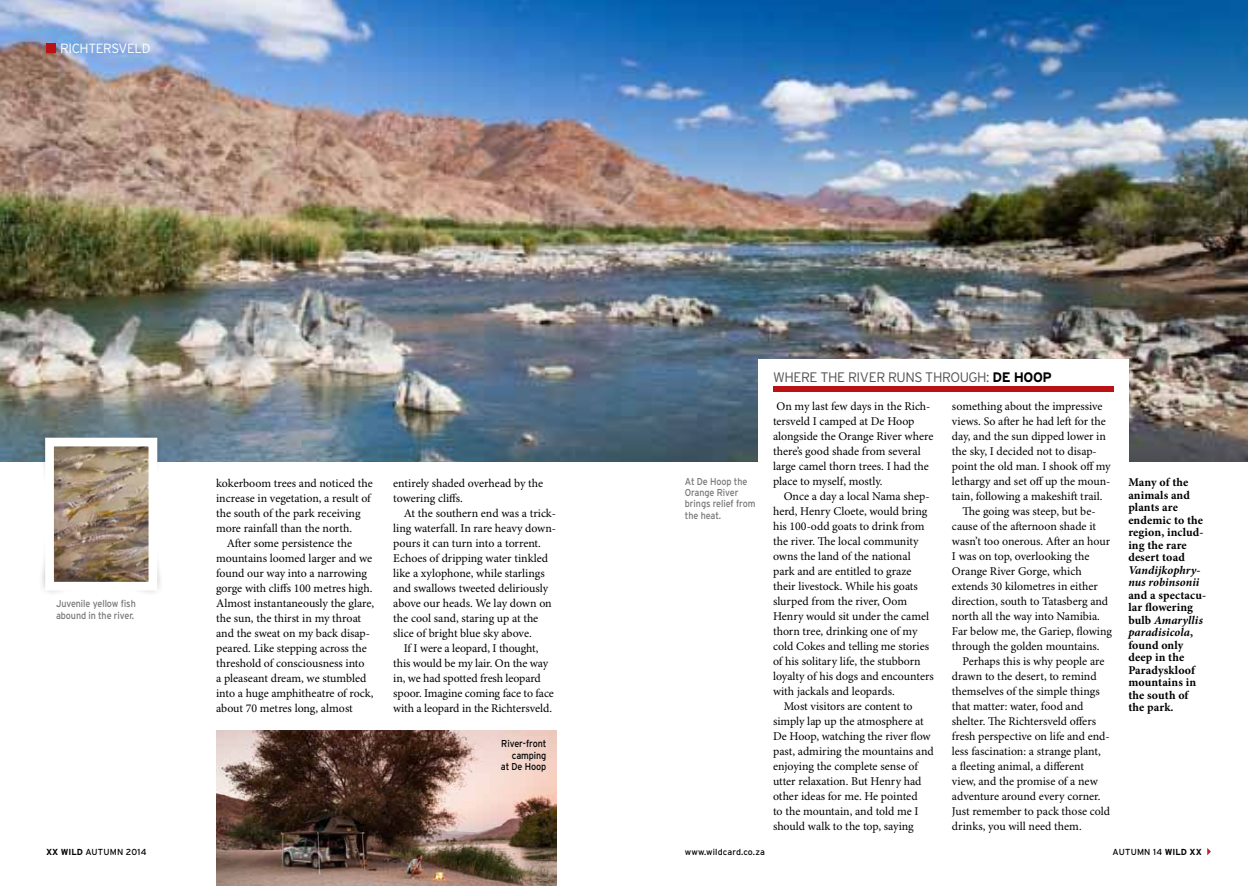
<style>
.page{position:relative;width:1248px;height:886px;background:#fff}
.page>*{position:absolute;margin:0;border:0;box-sizing:border-box;transform-origin:0 0}
.t1{font:300 13.75px "Interstate";color:#525254}
.t2{font:300 13.38px "Interstate";letter-spacing:-.03em;color:#fff}
.t3{font:11.88px/15px "Minion Pro";letter-spacing:-.005em;color:#000}
.t4{font:700 11.88px/12.5px "Minion Pro";letter-spacing:.01em;color:#000}
.t5{font:italic 700 11.88px/12.5px "Minion Pro";letter-spacing:.005em;color:#000}
.t6{font:10px/11.2px "Interstate";letter-spacing:-.01em;color:#757678;scale:.9 1}
.t7{font:10px/11.2px "Interstate";letter-spacing:-.01em;color:#000;text-align:right;scale:.9 1}
.t8{font:8.75px "Interstate";letter-spacing:.02em;color:#000}
.s1{font-weight:700;color:#000}
.s2{font-style:italic}
.s3{font-weight:700}
</style>
<div class="page">
<img style="left:0;top:0;width:1247px;height:462px">
<div style="left:758px;top:359px;width:369px;height:239px;background:#fff"></div>
<div style="left:46px;top:43px;width:10px;height:10px;background:#ba1115"></div>
<div style="left:773px;top:386px;width:339px;height:5px;background:#ba1115"></div>
<div style="left:38px;top:430px;width:126px;height:168px;background:#000;opacity:.8"></div>
<img style="left:55px;top:448px;width:92px;height:132px">
<div style="left:45px;top:438px;width:112px;height:152px;border:9px solid #fff"></div>
<img style="left:216px;top:731px;width:340px;height:155px">
<svg style="left:1207px;top:848px;width:3px;height:7px"></svg>
<p class="t2" style="left:60px;top:41px;width:92px">RICHTERSVELD</p>
<p class="t6" style="left:56px;top:598px;width:90px">Juvenile yellow fish abound in the river.</p>
<p class="t3" style="left:216px;top:476px;width:158px">kokerboom trees and noticed the</p>
<p class="t3" style="left:216px;top:491px;width:156px">increase in vegetation, a result of</p>
<p class="t3" style="left:216px;top:506px;width:146px">the south of the park receiving</p>
<p class="t3" style="left:216px;top:521px;width:137px">more rainfall than the north.</p>
<p class="t3" style="left:227px;top:536px;width:127px">After some persistence the</p>
<p class="t3" style="left:216px;top:551px;width:158px">mountains loomed larger and we</p>
<p class="t3" style="left:216px;top:566px;width:152px">found our way into a narrowing</p>
<p class="t3" style="left:216px;top:581px;width:158px">gorge with cliffs 100 metres high.</p>
<p class="t3" style="left:216px;top:596px;width:159px">Almost instantaneously the glare,</p>
<p class="t3" style="left:216px;top:611px;width:147px">the sun, the thirst in my throat</p>
<p class="t3" style="left:216px;top:626px;width:155px">and the sweat on my back disap-</p>
<p class="t3" style="left:216px;top:641px;width:152px">peared. Like stepping across the</p>
<p class="t3" style="left:216px;top:656px;width:150px">threshold of consciousness into</p>
<p class="t3" style="left:216px;top:671px;width:152px">a pleaseant dream, we stumbled</p>
<p class="t3" style="left:216px;top:686px;width:159px">into a huge amphitheatre of rock,</p>
<p class="t3" style="left:216px;top:701px;width:138px">about 70 metres long, almost</p>
<p class="t3" style="left:393px;top:476px;width:151px">entirely shaded overhead by the towering cliffs.</p>
<p class="t3" style="left:393px;top:506px;width:164px;text-indent:11px">At the southern end was a trick&shy;ling waterfall. In rare heavy down&shy;pours it can turn into a torrent.<br>Echoes of dripping water tinkled like a xylophone, while starlings and swallows tweeted deliriously above our heads. We lay down on the cool sand, staring up at the slice of bright blue sky above.</p>
<p class="t3" style="left:393px;top:641px;width:162px;text-indent:11px">If I were a leopard, I thought, this would be my lair. On the way in, we had spotted fresh leopard spoor. Imagine coming face to face with a leopard in the Richtersveld.</p>
<p class="t7" style="left:501px;top:738px;width:52px">River-front camping<br>at De Hoop</p>
<p class="t6" style="left:685px;top:476px;width:80px">At De Hoop the<br>Orange River brings relief from the heat.</p>
<p class="t1" style="left:773px;top:370px;width:10px">WHERE</p>
<p class="t1" style="left:820px;top:370px;width:9px">THE</p>
<p class="t1" style="left:848px;top:370px;width:17px">RIVER</p>
<p class="t1" style="left:888px;top:370px;width:165px">RUNS THROUGH: <span class="s1">DE HOOP</span></p>
<p class="t3" style="left:773px;top:399px;width:162px">On my last few days in the Rich&shy;tersveld I camped at De Hoop alongside the Orange River where there’s good shade from several large camel thorn trees. I had the place to myself, mostly.</p>
<p class="t3" style="left:783px;top:489px;width:147px">Once a day a local Nama shep-</p>
<p class="t3" style="left:773px;top:504px;width:156px">herd, Henry Cloete, would bring</p>
<p class="t3" style="left:773px;top:519px;width:153px">his 100-odd goats to drink from</p>
<p class="t3" style="left:773px;top:534px;width:147px">the river. The local community</p>
<p class="t3" style="left:773px;top:549px;width:139px">owns the land of the national</p>
<p class="t3" style="left:773px;top:564px;width:140px">park and are entitled to graze</p>
<p class="t3" style="left:773px;top:579px;width:146px">their livestock. While his goats</p>
<p class="t3" style="left:773px;top:594px;width:136px">slurped from the river, Oom</p>
<p class="t3" style="left:773px;top:609px;width:157px">Henry would sit under the camel</p>
<p class="t3" style="left:773px;top:624px;width:146px">thorn tree, drinking one of my</p>
<p class="t3" style="left:773px;top:639px;width:158px">cold Cokes and telling me stories</p>
<p class="t3" style="left:773px;top:654px;width:149px">of his solitary life, the stubborn</p>
<p class="t3" style="left:773px;top:669px;width:162px">loyalty of his dogs and encounters</p>
<p class="t3" style="left:773px;top:684px;width:123px">with jackals and leopards.</p>
<p class="t3" style="left:783px;top:699px;width:130px">Most visitors are content to</p>
<p class="t3" style="left:773px;top:714px;width:152px">simply lap up the atmosphere at</p>
<p class="t3" style="left:773px;top:729px;width:159px">De Hoop, watching the river flow</p>
<p class="t3" style="left:773px;top:744px;width:162px">past, admiring the mountains and</p>
<p class="t3" style="left:773px;top:759px;width:146px">enjoying the complete sense of</p>
<p class="t3" style="left:773px;top:774px;width:150px">utter relaxation. But Henry had</p>
<p class="t3" style="left:773px;top:789px;width:146px">other ideas for me. He pointed</p>
<p class="t3" style="left:773px;top:804px;width:147px">to the mountain, and told me I</p>
<p class="t3" style="left:773px;top:819px;width:142px">should walk to the top, saying</p>
<p class="t3" style="left:951px;top:399px;width:152px">something about the impressive</p>
<p class="t3" style="left:951px;top:414px;width:155px">views. So after he had left for the</p>
<p class="t3" style="left:951px;top:429px;width:155px">day, and the sun dipped lower in</p>
<p class="t3" style="left:951px;top:444px;width:146px">the sky, I decided not to disap-</p>
<p class="t3" style="left:951px;top:459px;width:160px">point the old man. I shook off my</p>
<p class="t3" style="left:951px;top:474px;width:160px">lethargy and set off up the moun-</p>
<p class="t3" style="left:951px;top:489px;width:152px">tain, following a makeshift trail.</p>
<p class="t3" style="left:962px;top:504px;width:135px">The going was steep, but be-</p>
<p class="t3" style="left:951px;top:519px;width:146px">cause of the afternoon shade it</p>
<p class="t3" style="left:951px;top:534px;width:160px">wasn’t too onerous. After an hour</p>
<p class="t3" style="left:951px;top:549px;width:139px">I was on top, overlooking the</p>
<p class="t3" style="left:951px;top:564px;width:131px">Orange River Gorge, which</p>
<p class="t3" style="left:951px;top:579px;width:147px">extends 30 kilometres in either</p>
<p class="t3" style="left:951px;top:594px;width:158px">direction, south to Tatasberg and</p>
<p class="t3" style="left:951px;top:609px;width:149px">north all the way into Namibia.</p>
<p class="t3" style="left:951px;top:624px;width:161px">Far below me, the Gariep, flowing</p>
<p class="t3" style="left:951px;top:639px;width:149px">through the golden mountains.</p>
<p class="t3" style="left:962px;top:654px;width:143px">Perhaps this is why people are</p>
<p class="t3" style="left:951px;top:669px;width:146px">drawn to the desert, to remind</p>
<p class="t3" style="left:951px;top:684px;width:149px">themselves of the simple things</p>
<p class="t3" style="left:951px;top:699px;width:133px">that matter: water, food and</p>
<p class="t3" style="left:951px;top:714px;width:146px">shelter. The Richtersveld offers</p>
<p class="t3" style="left:951px;top:729px;width:159px">fresh perspective on life and end-</p>
<p class="t3" style="left:951px;top:744px;width:150px">less fascination: a strange plant,</p>
<p class="t3" style="left:951px;top:759px;width:134px">a fleeting animal, a different</p>
<p class="t3" style="left:951px;top:774px;width:147px">view, and the promise of a new</p>
<p class="t3" style="left:951px;top:789px;width:150px">adventure around every corner.</p>
<p class="t3" style="left:951px;top:804px;width:160px">Just remember to pack those cold</p>
<p class="t3" style="left:951px;top:819px;width:131px">drinks, you will need them.</p>
<p class="t4" style="left:1128px;top:477px;width:77px">Many of the animals and plants are endemic to the region, includ&shy;ing the rare desert toad</p>
<p class="t5" style="left:1128px;top:564px;width:74px">Vandijkophry&shy;nus robinsonii</p>
<p class="t4" style="left:1128px;top:589px;width:79px">and a spectacu&shy;lar flowering bulb <span class="s2">Amaryllis paradisicola</span>, found only deep in the<br>Paradyskloof mountains in the south of the park.</p>
<p class="t8" style="left:46px;top:847px;width:102px"><span class="s3">XX WILD</span> AUTUMN 2014</p>
<p class="t8" style="left:685px;top:847px;width:81px">www.wildcard.co.za</p>
<p class="t8" style="left:1112px;top:847px;width:91px">AUTUMN 14 <span class="s3">WILD XX</span></p>
</div>
